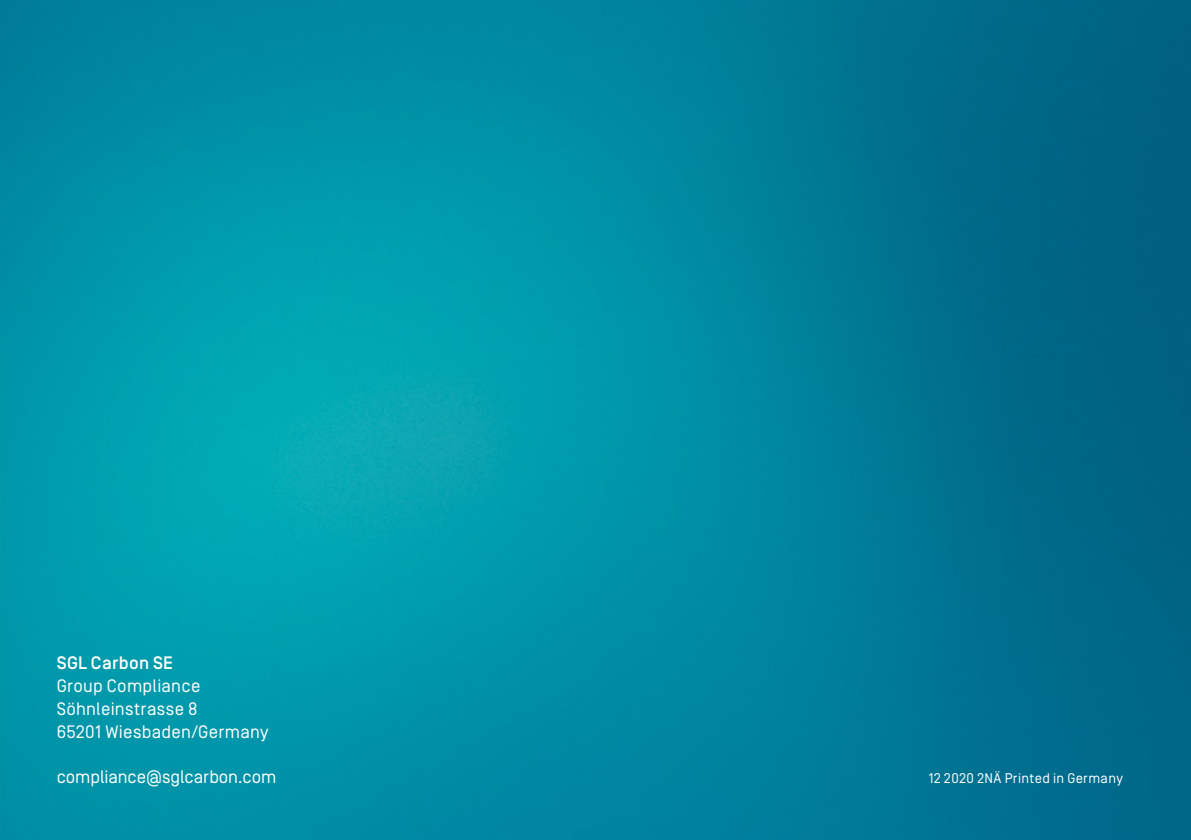
<style>
.page{position:relative;width:1191px;height:840px;background:#fff}
.page>*{position:absolute;margin:0;border:0;box-sizing:border-box;transform-origin:0 0}
.t1{font:18px/22.8px "Simplon Norm";letter-spacing:.015em;color:#fff}
.t2{font:18px "Simplon Norm";letter-spacing:-.005em;color:#fff}
.t3{font:500 18px "Simplon Norm";letter-spacing:.015em;color:#fff}
.t4{font:14px "Simplon Norm";letter-spacing:.025em;color:#fff}
</style>
<div class="page">
<img style="left:0;top:0;width:1191px;height:839px">
<p class="t3" style="left:57px;top:652px;width:118px">SGL Carbon SE</p>
<p class="t1" style="left:57px;top:674px;width:213px">Group Compliance<br>Söhnleinstrasse 8<br>65201 Wiesbaden/Germany</p>
<p class="t2" style="left:57px;top:767px;width:221px">compliance@sglcarbon.com</p>
<p class="t4" style="left:928px;top:770px;width:196px">12 2020 2NÄ Printed in Germany</p>
</div>
